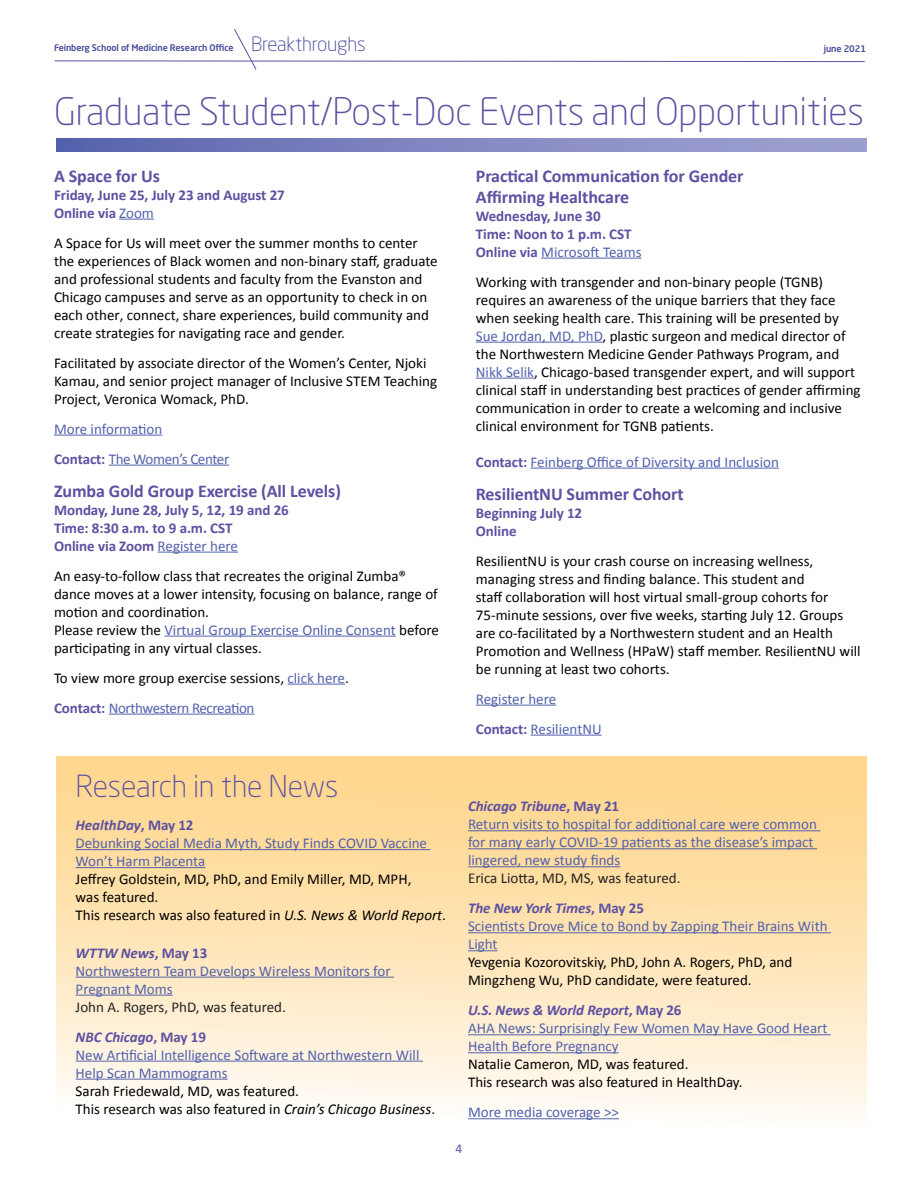
<style>
.page{position:relative;width:918px;height:1188px;background:#fff}
.page>*{position:absolute;margin:0;border:0;box-sizing:border-box;transform-origin:0 0}
.t1{font:300 37.5px "Neo Sans Pro";letter-spacing:-.005em;color:#5d51a2}
.t2{font:300 30px "Neo Sans Pro";letter-spacing:-.005em;color:#5d51a2}
.t3{font:700 18px/21px "Calibri";letter-spacing:-.005em;color:#5d51a2}
.t4{font:15px/18px "Calibri";color:#000}
.t5{font:15px/18px "Calibri";color:#5261ac}
.t6{font:700 15px/18px "Calibri";letter-spacing:-.005em;color:#5d51a2}
.t7{font:15px/30px "Calibri";color:#222}
.t8{font:15px/30px "Calibri";letter-spacing:-.025em;color:#5261ac}
.t9{font:13.5px "Calibri";color:#5d51a2}
.t10{font:500 9px "Neo Sans Pro";letter-spacing:-.01em;color:#484a9a}
.s1{font-weight:300;font-size:19.5px}
.s2{font-weight:400;color:#5261ac}
.s3{font-weight:700;color:#5d51a2}
.s4{color:#5261ac}
.s5{font-weight:700;font-style:italic;color:#5d51a2}
.s6{font-style:italic}
</style>
<div class="page">
<svg style="left:54px;top:29px;width:811px;height:41px"></svg>
<svg style="left:56px;top:139px;width:810px;height:12px;background:#7f85c0"></svg>
<hr style="left:119px;top:219px;width:35px;height:1px;background:#5261ac">
<hr style="left:54px;top:435px;width:108px;height:1px;background:#5261ac">
<hr style="left:109px;top:465px;width:120px;height:1px;background:#5261ac">
<hr style="left:158px;top:552px;width:80px;height:1px;background:#5261ac">
<hr style="left:164px;top:636px;width:232px;height:1px;background:#5261ac">
<hr style="left:288px;top:684px;width:57px;height:1px;background:#5261ac">
<hr style="left:109px;top:714px;width:145px;height:1px;background:#5261ac">
<hr style="left:541px;top:258px;width:101px;height:1px;background:#5261ac">
<hr style="left:476px;top:342px;width:127px;height:1px;background:#5261ac">
<hr style="left:476px;top:378px;width:58px;height:1px;background:#5261ac">
<hr style="left:531px;top:468px;width:248px;height:1px;background:#5261ac">
<hr style="left:476px;top:705px;width:80px;height:1px;background:#5261ac">
<hr style="left:531px;top:735px;width:71px;height:1px;background:#5261ac">
<div style="left:56px;top:756px;width:810px;height:372px;background:linear-gradient(to bottom,#ffd282,#fefaf4)"></div>
<hr style="left:76px;top:849px;width:355px;height:1px;background:#5261ac">
<hr style="left:76px;top:867px;width:129px;height:1px;background:#5261ac">
<hr style="left:76px;top:977px;width:318px;height:1px;background:#5261ac">
<hr style="left:76px;top:995px;width:97px;height:1px;background:#5261ac">
<hr style="left:76px;top:1061px;width:347px;height:1px;background:#5261ac">
<hr style="left:76px;top:1079px;width:152px;height:1px;background:#5261ac">
<hr style="left:468px;top:830px;width:352px;height:1px;background:#5261ac">
<hr style="left:468px;top:848px;width:349px;height:1px;background:#5261ac">
<hr style="left:468px;top:866px;width:152px;height:1px;background:#5261ac">
<hr style="left:468px;top:932px;width:363px;height:1px;background:#5261ac">
<hr style="left:468px;top:950px;width:30px;height:1px;background:#5261ac">
<hr style="left:468px;top:1034px;width:363px;height:1px;background:#5261ac">
<hr style="left:468px;top:1052px;width:151px;height:1px;background:#5261ac">
<hr style="left:468px;top:1118px;width:151px;height:1px;background:#5261ac">
<p class="t10" style="left:54px;top:42px;width:313px">Feinberg School of Medicine Research Office <span class="s1">Breakthroughs</span></p>
<p class="t10" style="left:824px;top:43px;width:44px">june 2021</p>
<h1 class="t1" style="left:54px;top:89px;width:811px">Graduate Student/Post-Doc Events and Opportunities</h1>
<p class="t3" style="left:54px;top:165px;width:108px">A Space for Us</p>
<p class="t6" style="left:54px;top:186px;width:232px">Friday, June 25, July 23 and August 27<br>Online via <span class="s2">Zoom</span></p>
<p class="t4" style="left:54px;top:234px;width:385px">A Space for Us will meet over the summer months to center the experiences of Black women and non-binary staff, graduate and professional students and faculty from the Evanston and Chicago campuses and serve as an opportunity to check in on each other, connect, share experiences, build community and create strategies for navigating race and gender.</p>
<p class="t4" style="left:54px;top:354px;width:385px">Facilitated by associate director of the Women’s Center, Njoki<br>Kamau, and senior project manager of Inclusive STEM Teaching<br>Project, Veronica Womack, PhD.</p>
<p class="t8" style="left:54px;top:414px;width:177px">More information<br><span class="s3">Contact:</span> The Women’s Center</p>
<p class="t3" style="left:54px;top:480px;width:288px">Zumba Gold Group Exercise (All Levels)</p>
<p class="t6" style="left:54px;top:501px;width:236px">Monday, June 28, July 5, 12, 19 and 26<br>Time: 8:30 a.m. to 9 a.m. CST<br>Online via Zoom <span class="s2">Register here</span></p>
<p class="t4" style="left:54px;top:567px;width:387px">An easy-to-follow class that recreates the original Zumba® dance moves at a lower intensity, focusing on balance, range of motion and coordination.<br>Please review the <span class="s4">Virtual Group Exercise Online Consent</span> before participating in any virtual classes.</p>
<p class="t4" style="left:54px;top:663px;width:296px;line-height:30px">To view more group exercise sessions, <span class="s4">click here</span>.<br><span class="s3">Contact:</span> <span class="s4">Northwestern Recreation</span></p>
<p class="t3" style="left:476px;top:165px;width:269px">Practical Communication for Gender<br>Affirming Healthcare</p>
<p class="t6" style="left:476px;top:207px;width:167px">Wednesday, June 30<br>Time: Noon to 1 p.m. CST<br>Online via <span class="s2">Microsoft Teams</span></p>
<p class="t4" style="left:476px;top:273px;width:386px">Working with transgender and non-binary people (TGNB) requires an awareness of the unique barriers that they face when seeking health care. This training will be presented by <span class="s4">Sue Jordan, MD, PhD</span>, plastic surgeon and medical director of the Northwestern Medicine Gender Pathways Program, and <span class="s4">Nikk Selik</span>, Chicago-based transgender expert, and will support clinical staff in understanding best practices of gender affirming communication in order to create a welcoming and inclusive clinical environment for TGNB patients.</p>
<p class="t5" style="left:476px;top:453px;width:305px"><span class="s3">Contact:</span> Feinberg Office of Diversity and Inclusion</p>
<p class="t3" style="left:476px;top:483px;width:209px">ResilientNU Summer Cohort</p>
<p class="t6" style="left:476px;top:504px;width:108px">Beginning July 12<br>Online</p>
<p class="t4" style="left:476px;top:552px;width:386px">ResilientNU is your crash course on increasing wellness, managing stress and finding balance. This student and<br>staff collaboration will host virtual small-group cohorts for 75-minute sessions, over five weeks, starting July 12. Groups are co-facilitated by a Northwestern student and an Health Promotion and Wellness (HPaW) staff member. ResilientNU will be running at least two cohorts.</p>
<p class="t5" style="left:476px;top:684px;width:127px;line-height:30px">Register here<br><span class="s3">Contact:</span> ResilientNU</p>
<h2 class="t2" style="left:76px;top:769px;width:264px">Research in the News</h2>
<p class="t5" style="left:76px;top:816px;width:353px"><span class="s5">HealthDay</span><span class="s3">, May 12<br></span>Debunking Social Media Myth, Study Finds COVID Vaccine<br>Won’t Harm Placenta</p>
<p class="t4" style="left:76px;top:870px;width:372px">Jeffrey Goldstein, MD, PhD, and Emily Miller, MD, MPH,<br>was featured.<br>This research was also featured in <span class="s6">U.S. News &amp; World Report</span>.</p>
<p class="t5" style="left:76px;top:944px;width:317px"><span class="s5">WTTW News</span><span class="s3">, May 13<br></span>Northwestern Team Develops Wireless Monitors for<br>Pregnant Moms</p>
<p class="t7" style="left:76px;top:992px;width:212px">John A. Rogers, PhD, was featured.<br><span class="s5">NBC Chicago</span><span class="s3">, May 19</span></p>
<p class="t5" style="left:76px;top:1046px;width:345px">New Artificial Intelligence Software at Northwestern Will<br>Help Scan Mammograms</p>
<p class="t4" style="left:76px;top:1082px;width:361px">Sarah Friedewald, MD, was featured.<br>This research was also featured in <span class="s6">Crain’s Chicago Business</span>.</p>
<p class="t5" style="left:468px;top:797px;width:350px"><span class="s5">Chicago Tribune</span><span class="s3">, May 21<br></span>Return visits to hospital for additional care were common for many early COVID-19 patients as the disease’s impact lingered, new study finds</p>
<p class="t7" style="left:468px;top:863px;width:214px">Erica Liotta, MD, MS, was featured.<br><span class="s5">The New York Times</span><span class="s3">, May 25</span></p>
<p class="t5" style="left:468px;top:917px;width:361px">Scientists Drove Mice to Bond by Zapping Their Brains With<br>Light</p>
<p class="t4" style="left:468px;top:953px;width:326px">Yevgenia Kozorovitskiy, PhD, John A. Rogers, PhD, and<br>Mingzheng Wu, PhD candidate, were featured.</p>
<p class="t5" style="left:468px;top:1001px;width:361px"><span class="s5">U.S. News &amp; World Report</span><span class="s3">, May 26<br></span>AHA News: Surprisingly Few Women May Have Good Heart<br>Health Before Pregnancy</p>
<p class="t4" style="left:468px;top:1055px;width:276px">Natalie Cameron, MD, was featured.<br>This research was also featured in HealthDay.</p>
<p class="t5" style="left:468px;top:1103px;width:152px">More media coverage &gt;&gt;</p>
<p class="t9" style="left:456px;top:1140px;width:8px">4</p>
</div>
